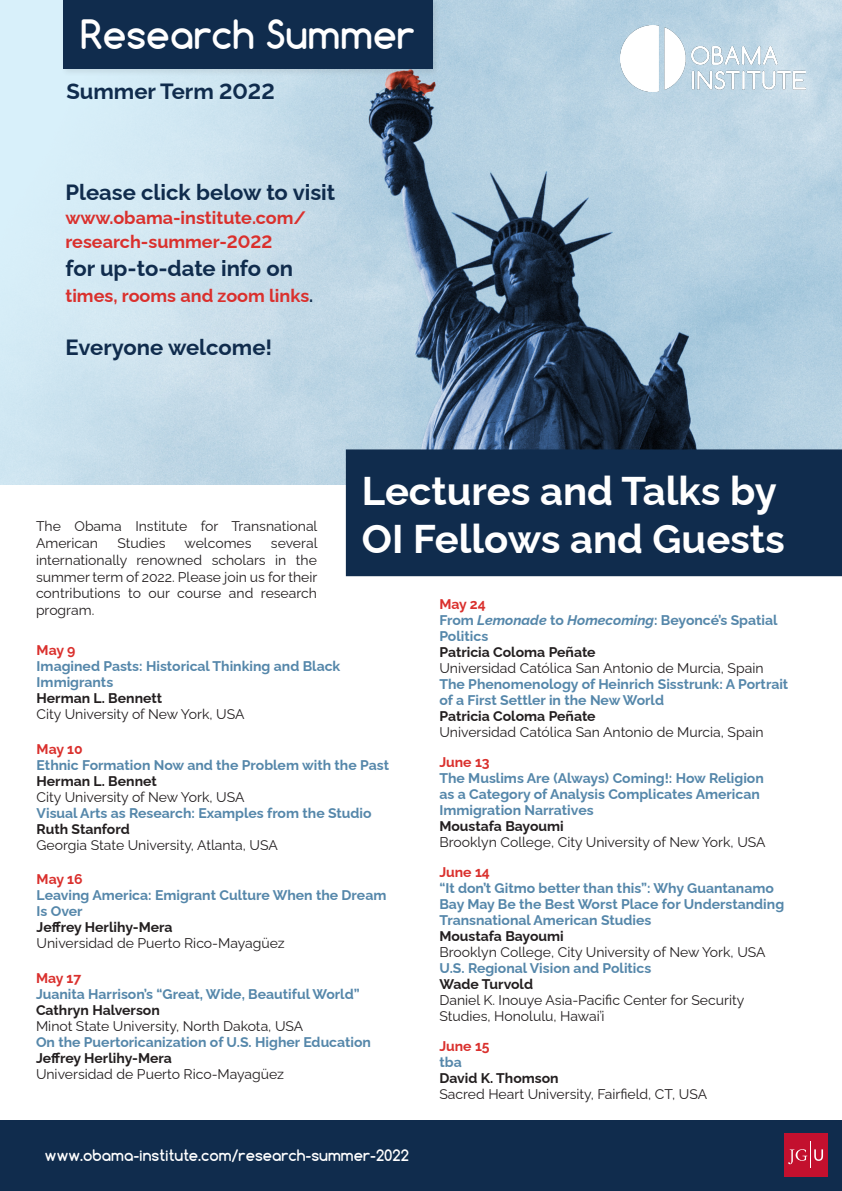
<style>
.page{position:relative;width:842px;height:1191px;background:#fff}
.page>*{position:absolute;margin:0;border:0;box-sizing:border-box;transform-origin:0 0}
.t1{font:700 40px/48px "Raleway";color:#fff}
.t2{font:700 38px "Comfortaa";color:#fff}
.t3{font:700 22px "Raleway";color:#102c4d}
.t4{font:700 18px/24px "Raleway";color:#da302d}
.t5{font:700 15px "Comfortaa";color:#fff}
.t6{font:14px/16.8px "Raleway";color:#231f20}
.t7{font:700 14px/16px "Raleway";color:#5587aa}
.t8{font:700 14px "Raleway";color:#231f20}
.t9{font:700 14px "Raleway";letter-spacing:-.005em;color:#da302d}
.s1{color:#102c4d}
.s2{font-style:italic}
</style>
<div class="page">
<img style="left:0;top:0;width:842px;height:485px">
<div style="left:60px;top:0;width:381px;height:77px;background:#231f20;opacity:.1"></div>
<div style="left:63px;top:0;width:369px;height:69px;background:#102c4d"></div>
<div style="left:346px;top:449px;width:496px;height:127px;background:#102c4d"></div>
<div style="left:0;top:1120px;width:842px;height:71px;background:#102c4d"></div>
<div style="left:784px;top:1133px;width:43px;height:43px;background:#c3102e"></div>
<svg style="left:788px;top:1141px;width:35px;height:27px"></svg>
<img style="left:620px;top:26px;width:186px;height:65px">
<p class="t2" style="left:81px;top:11px;width:336px">Research Summer</p>
<p class="t3" style="left:66px;top:74px;width:210px">Summer Term 2022</p>
<p class="t3" style="left:65px;top:175px;width:271px">Please click below to visit</p>
<p class="t4" style="left:65px;top:204px;width:242px">www.obama-institute.com/ research-summer-2022</p>
<p class="t3" style="left:65px;top:251px;width:229px">for up-to-date info on</p>
<p class="t4" style="left:65px;top:282px;width:249px">times, rooms and zoom links<span class="s1">.</span></p>
<p class="t3" style="left:65px;top:330px;width:208px">Everyone welcome!</p>
<p class="t1" style="left:362px;top:462px;width:425px">Lectures and Talks by<br>OI Fellows and Guests</p>
<p class="t6" style="left:36px;top:516px;width:283px">The Obama Institute for Transnational<br>American</p>
<p class="t6" style="left:36px;top:533px;width:283px;text-align:justify;text-indent:235px">several internationally renowned scholars in the summer term of 2022. Please join us for their contributions to our course and research program.</p>
<p class="t6" style="left:117px;top:533px;width:50px">Studies</p>
<p class="t6" style="left:185px;top:533px;width:68px">welcomes</p>
<p class="t9" style="left:439px;top:592px;width:48px">May 24</p>
<p class="t7" style="left:439px;top:610px;width:340px">From <span class="s2">Lemonade</span> to <span class="s2">Homecoming</span>: Beyoncé’s Spatial<br>Politics</p>
<p class="t8" style="left:439px;top:640px;width:158px">Patricia Coloma Peñate</p>
<p class="t6" style="left:439px;top:658px;width:326px">Universidad Católica San Antonio de Murcia, Spain</p>
<p class="t7" style="left:439px;top:674px;width:350px">The Phenomenology of Heinrich Sisstrunk: A Portrait of a First Settler in the New World</p>
<p class="t8" style="left:439px;top:704px;width:158px">Patricia Coloma Peñate</p>
<p class="t6" style="left:439px;top:722px;width:326px">Universidad Católica San Antonio de Murcia, Spain</p>
<p class="t9" style="left:37px;top:639px;width:40px">May 9</p>
<p class="t7" style="left:37px;top:657px;width:305px">Imagined Pasts: Historical Thinking and Black<br>Immigrants</p>
<p class="t8" style="left:37px;top:687px;width:127px">Herman L. Bennett</p>
<p class="t6" style="left:37px;top:704px;width:209px">City University of New York, USA</p>
<p class="t9" style="left:37px;top:737px;width:48px">May 10</p>
<p class="t7" style="left:37px;top:755px;width:354px">Ethnic Formation Now and the Problem with the Past</p>
<p class="t8" style="left:37px;top:769px;width:122px">Herman L. Bennet</p>
<p class="t6" style="left:37px;top:787px;width:209px">City University of New York, USA</p>
<p class="t7" style="left:37px;top:803px;width:336px">Visual Arts as Research: Examples from the Studio</p>
<p class="t8" style="left:37px;top:817px;width:95px">Ruth Stanford</p>
<p class="t6" style="left:37px;top:835px;width:243px">Georgia State University, Atlanta, USA</p>
<p class="t9" style="left:37px;top:868px;width:47px">May 16</p>
<p class="t7" style="left:37px;top:885px;width:351px">Leaving America: Emigrant Culture When the Dream<br>Is Over</p>
<p class="t8" style="left:37px;top:916px;width:137px">Jeffrey Herlihy-Mera</p>
<p class="t6" style="left:37px;top:933px;width:250px">Universidad de Puerto Rico-Mayagüez</p>
<p class="t9" style="left:36px;top:966px;width:47px">May 17</p>
<p class="t7" style="left:36px;top:984px;width:325px">Juanita Harrison’s “Great, Wide, Beautiful World”</p>
<p class="t8" style="left:36px;top:998px;width:125px">Cathryn Halverson</p>
<p class="t6" style="left:36px;top:1015px;width:269px">Minot State University, North Dakota, USA</p>
<p class="t7" style="left:36px;top:1032px;width:337px">On the Puertoricanization of U.S. Higher Education</p>
<p class="t8" style="left:36px;top:1046px;width:137px">Jeffrey Herlihy-Mera</p>
<p class="t6" style="left:36px;top:1063px;width:250px">Universidad de Puerto Rico-Mayagüez</p>
<p class="t9" style="left:439px;top:750px;width:52px">June 13</p>
<p class="t7" style="left:439px;top:768px;width:326px">The Muslims Are (Always) Coming!: How Religion as a Category of Analysis Complicates American<br>Immigration Narratives</p>
<p class="t8" style="left:439px;top:814px;width:126px">Moustafa Bayoumi</p>
<p class="t6" style="left:439px;top:832px;width:328px">Brooklyn College, City University of New York, USA</p>
<p class="t9" style="left:439px;top:861px;width:52px">June 14</p>
<p class="t7" style="left:439px;top:878px;width:346px">“It don’t Gitmo better than this”: Why Guantanamo<br>Bay May Be the Best Worst Place for Understanding<br>Transnational American Studies</p>
<p class="t8" style="left:439px;top:925px;width:126px">Moustafa Bayoumi</p>
<p class="t6" style="left:439px;top:942px;width:328px">Brooklyn College, City University of New York, USA</p>
<p class="t7" style="left:439px;top:958px;width:213px">U.S. Regional Vision and Politics</p>
<p class="t8" style="left:439px;top:973px;width:95px">Wade Turvold</p>
<p class="t6" style="left:439px;top:990px;width:306px;line-height:16px">Daniel K. Inouye Asia-Pacific Center for Security<br>Studies, Honolulu, Hawai’i</p>
<p class="t9" style="left:439px;top:1035px;width:52px">June 15</p>
<p class="t7" style="left:439px;top:1052px;width:24px">tba</p>
<p class="t8" style="left:439px;top:1067px;width:121px">David K. Thomson</p>
<p class="t6" style="left:439px;top:1084px;width:269px">Sacred Heart University, Fairfield, CT, USA</p>
<p class="t5" style="left:45px;top:1146px;width:365px">www.obama-institute.com/research-summer-2022</p>
</div>
